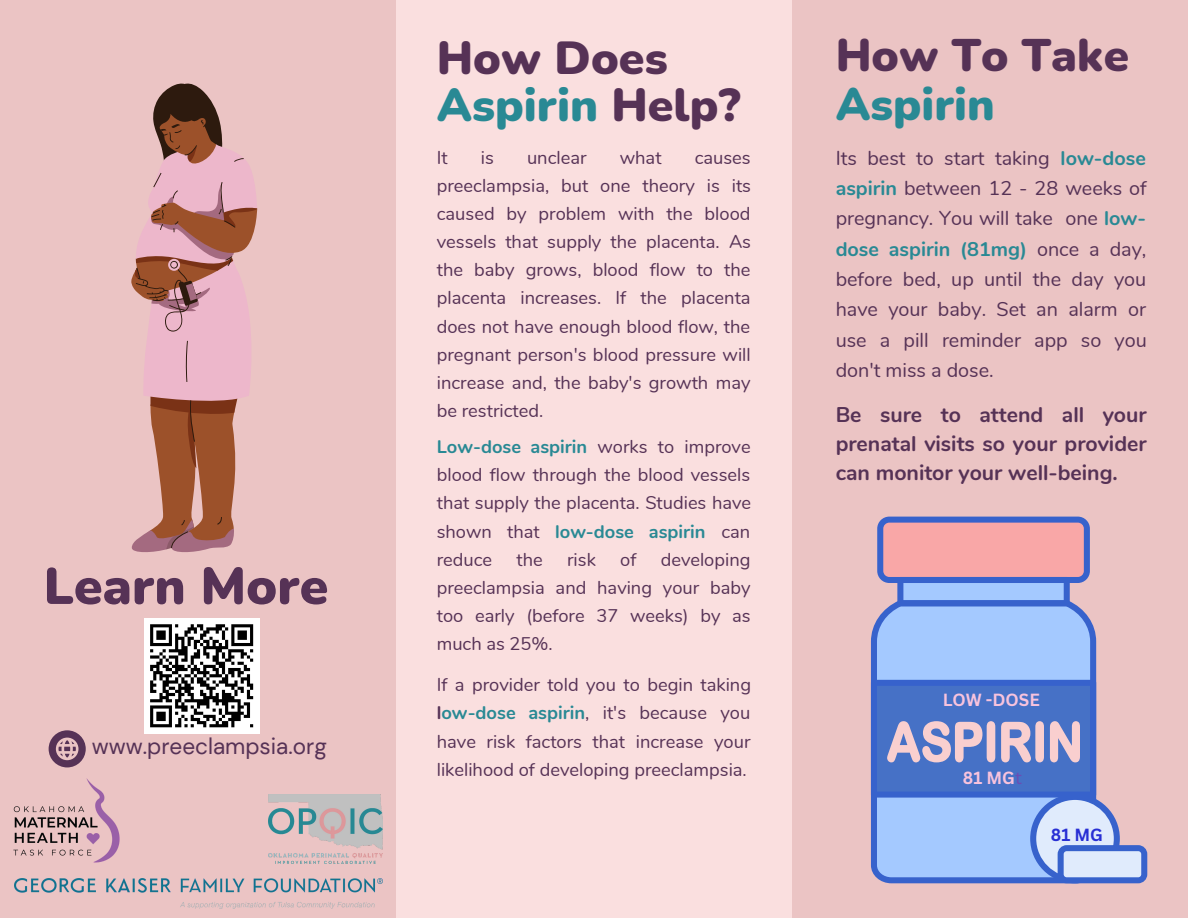
<style>
.page{position:relative;width:1188px;height:918px;background:#ebc4c4}
.page>*{position:absolute;margin:0;border:0;box-sizing:border-box;transform-origin:0 0}
.t1{font:900 51.75px "Nunito";color:#563256}
.t2{font:900 46.35px/46.2px "Nunito";color:#563256}
.t3{font:900 45.75px/48.3px "Nunito";color:#563256}
.t4{font:22.5px "DM Sans";color:#563256}
.t5{font:700 21.3px/29.2px "Nunito";color:#563256;text-align:justify}
.t6{font:19.8px/30.3px "Nunito";color:#563256;text-align:justify}
.t7{font:18.3px/28.2px "Nunito";color:#563256;text-align:justify}
.t8{font:700 17.1px "Canva Sans";color:#f8c3dd}
.t9{font:700 17.1px "Canva Sans";color:#282fd4}
.s1{color:#298994}
.s2{font-weight:700;color:#298994}
.s3{font-weight:700}
.s4{font-weight:400;color:#6c4bb4}
</style>
<div class="page">
<div style="left:396px;top:0;width:396px;height:918px;background:#fadfdf"></div>
<svg style="left:49px;top:730px;width:37px;height:33px"></svg>
<svg style="left:877px;top:517px;width:213px;height:83px;background:#c7a0bc"></svg>
<svg style="left:871px;top:600px;width:225px;height:80px;background:#99bcf6"></svg>
<svg style="left:871px;top:680px;width:276px;height:203px"></svg>
<svg style="left:131px;top:83px;width:127px;height:470px"></svg>
<svg style="left:136px;top:120px;width:108px;height:428px"></svg>
<div style="left:144px;top:618px;width:115px;height:116px;background:#fff"></div>
<svg style="left:150px;top:624px;width:104px;height:104px"></svg>
<img style="left:14px;top:879px;width:368px;height:30px">
<img style="left:13px;top:763px;width:107px;height:100px">
<img style="left:268px;top:795px;width:115px;height:69px">
<p class="t1" style="left:44px;top:552px;width:286px">Learn More</p>
<p class="t4" style="left:92px;top:731px;width:237px">www.preeclampsia.org</p>
<p class="t2" style="left:437px;top:36px;width:305px">How Does<br><span class="s1">Aspirin</span> Help?</p>
<p class="t7" style="left:437px;top:144px;width:12px">It</p>
<p class="t7" style="left:481px;top:144px;width:15px">is</p>
<p class="t7" style="left:527px;top:144px;width:61px">unclear</p>
<p class="t7" style="left:620px;top:144px;width:43px">what</p>
<p class="t7" style="left:437px;top:144px;width:316px;text-indent:258px">causes preeclampsia, but one theory is its caused by problem with the blood vessels that supply the placenta. As the baby grows, blood flow to the placenta increases. If the placenta does not have enough blood flow, the pregnant person's blood pressure will increase and, the baby's growth may be restricted.</p>
<p class="t7" style="left:437px;top:433px;width:316px"><span class="s2">Low-dose aspirin</span> works to improve blood flow through the blood vessels that supply the placenta. Studies have shown that <span class="s2">low-dose aspirin</span> can reduce</p>
<p class="t7" style="left:437px;top:546px;width:315px;text-indent:224px">developing preeclampsia and having your baby too early (before 37 weeks) by as much as 25%.</p>
<p class="t7" style="left:437px;top:671px;width:316px">If a provider told you to begin taking <span class="s3">l</span><span class="s2">ow-dose aspirin</span>, it's because you have risk factors that increase your likelihood of developing preeclampsia.</p>
<p class="t7" style="left:517px;top:546px;width:28px">the</p>
<p class="t7" style="left:567px;top:546px;width:30px">risk</p>
<p class="t7" style="left:620px;top:546px;width:18px">of</p>
<p class="t3" style="left:836px;top:32px;width:295px">How To Take<br><span class="s1">Aspirin</span></p>
<p class="t6" style="left:836px;top:143px;width:313px">Its best to start taking <span class="s2">low-dose aspirin</span> between 12 - 28 weeks of pregnancy. You will take one <span class="s2">low&shy;dose aspirin (81mg)</span> once a day, before bed, up until the day you have your baby. Set an alarm or use a pill reminder app so you don't miss a dose.</p>
<p class="t5" style="left:836px;top:400px;width:312px">Be sure to attend all your prenatal visits so your provider can monitor your well-being.</p>
<p class="t8" style="left:943px;top:687px;width:99px">LOW -DOSE</p>
<p class="t8" style="left:963px;top:766px;width:61px">81 MG<span class="s4">t</span></p>
<p class="t9" style="left:1051px;top:823px;width:54px">81 MG</p>
</div>
